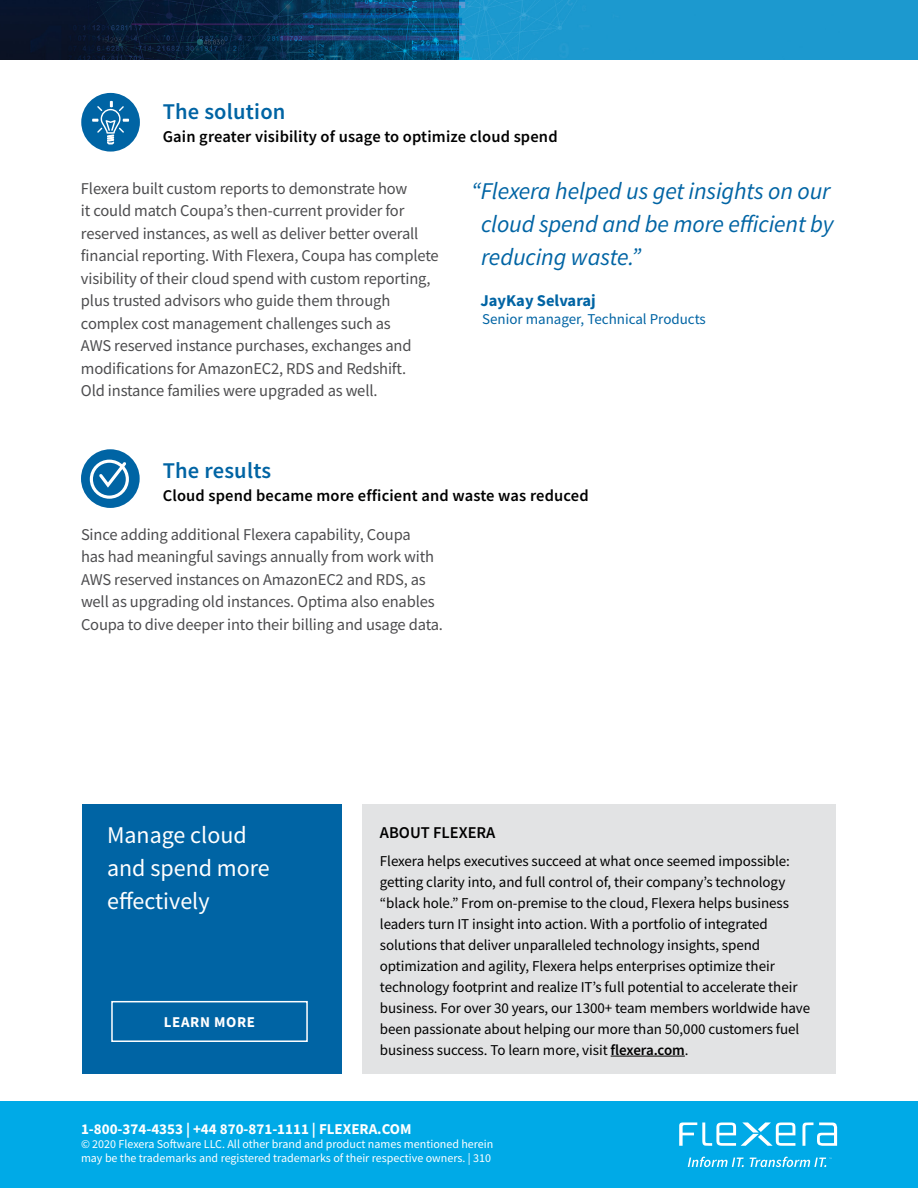
<style>
.page{position:relative;width:918px;height:1188px;background:#fff}
.page>*{position:absolute;margin:0;border:0;box-sizing:border-box;transform-origin:0 0}
.t1{font:italic 24px/33px "Source Sans Pro";letter-spacing:-.005em;color:#0064a4}
.t2{font:24px/33px "Source Sans Pro";color:#fff}
.t3{font:600 22.5px "Source Sans Pro";letter-spacing:.01em;color:#0064a4}
.t4{font:16.5px/22.5px "Source Sans Pro";letter-spacing:-.01em;color:#4d4d4f}
.t5{font:600 16.5px "Source Sans Pro";letter-spacing:.01em;color:#000101}
.t6{font:700 16.5px "Source Sans Pro";color:#0064a4}
.t7{font:600 16.5px "Source Sans Pro";color:#000}
.t8{font:15px/21px "Source Sans Pro";letter-spacing:-.005em;color:#000}
.t9{font:700 15px "Source Sans Pro";color:#fff}
.t10{font:15px "Source Sans Pro";color:#0064a4}
.t11{font:700 15px "Source Sans Pro";letter-spacing:.04em;color:#fff}
.t12{font:12px/14.4px "Source Sans Pro";color:#fff}
.s1{font-weight:600}
</style>
<div class="page">
<img style="left:0;top:0;width:918px;height:60px">
<div style="left:81px;top:449px;width:59px;height:59px;background:#0064a4;border-radius:50%"></div>
<svg style="left:90px;top:460px;width:39px;height:39px"></svg>
<div style="left:0;top:1102px;width:918px;height:86px;background:#00aae7"></div>
<div style="left:363px;top:804px;width:473px;height:270px;background:#e2e3e4"></div>
<svg style="left:688px;top:1157px;width:56px;height:10px"></svg>
<svg style="left:750px;top:1157px;width:82px;height:10px"></svg>
<svg style="left:802px;top:1122px;width:35px;height:24px"></svg>
<svg style="left:679px;top:1122px;width:116px;height:24px"></svg>
<hr style="left:611px;top:1056px;width:74px;height:1px;background:#000">
<div style="left:82px;top:804px;width:259px;height:270px;background:#0064a4"></div>
<div style="left:111px;top:1001px;width:197px;height:41px;border:2px solid #fff"></div>
<div style="left:81px;top:93px;width:59px;height:59px;background:#0064a4;border-radius:50%"></div>
<svg style="left:92px;top:101px;width:37px;height:43px"></svg>
<h2 class="t3" style="left:163px;top:97px;width:124px">The solution</h2>
<p class="t5" style="left:163px;top:126px;width:397px">Gain greater visibility of usage to optimize cloud spend</p>
<p class="t4" style="left:81px;top:177px;width:359px">Flexera built custom reports to demonstrate how<br>it could match Coupa’s then-current provider for reserved instances, as well as deliver better overall financial reporting. With Flexera, Coupa has complete visibility of their cloud spend with custom reporting, plus trusted advisors who guide them through complex cost management challenges such as<br>AWS reserved instance purchases, exchanges and modifications for AmazonEC2, RDS and Redshift.<br>Old instance families were upgraded as well.</p>
<h1 class="t1" style="left:481px;top:175px;width:354px;text-indent:-10px">“Flexera helped us get insights on our cloud spend and be more efficient by reducing waste.”</h1>
<p class="t6" style="left:481px;top:289px;width:117px">JayKay Selvaraj</p>
<p class="t10" style="left:482px;top:310px;width:225px">Senior manager, Technical Products</p>
<h2 class="t3" style="left:163px;top:456px;width:110px">The results</h2>
<p class="t5" style="left:163px;top:484px;width:428px">Cloud spend became more efficient and waste was reduced</p>
<p class="t4" style="left:81px;top:523px;width:364px">Since adding additional Flexera capability, Coupa<br>has had meaningful savings annually from work with AWS reserved instances on AmazonEC2 and RDS, as well as upgrading old instances. Optima also enables Coupa to dive deeper into their billing and usage data.</p>
<h1 class="t2" style="left:107px;top:819px;width:164px">Manage cloud and spend more effectively</h1>
<p class="t11" style="left:164px;top:1012px;width:93px">LEARN MORE</p>
<p class="t7" style="left:380px;top:822px;width:117px">ABOUT FLEXERA</p>
<p class="t8" style="left:380px;top:850px;width:432px">Flexera helps executives succeed at what once seemed impossible: getting clarity into, and full control of, their company’s technology “black hole.” From on-premise to the cloud, Flexera helps business leaders turn IT insight into action. With a portfolio of integrated solutions that deliver unparalleled technology insights, spend optimization and agility, Flexera helps enterprises optimize their technology footprint and realize IT’s full potential to accelerate their business. For over 30 years, our 1300+ team members worldwide have been passionate about helping our more than 50,000 customers fuel business success. To learn more, visit <span class="s1">flexera.com</span>.</p>
<p class="t9" style="left:81px;top:1118px;width:332px">1-800-374-4353 | +44 870-871-1111 | FLEXERA.COM</p>
<p class="t12" style="left:81px;top:1137px;width:414px">© 2020 Flexera Software LLC. All other brand and product names mentioned herein may be the trademarks and registered trademarks of their respective owners. | 310</p>
</div>
